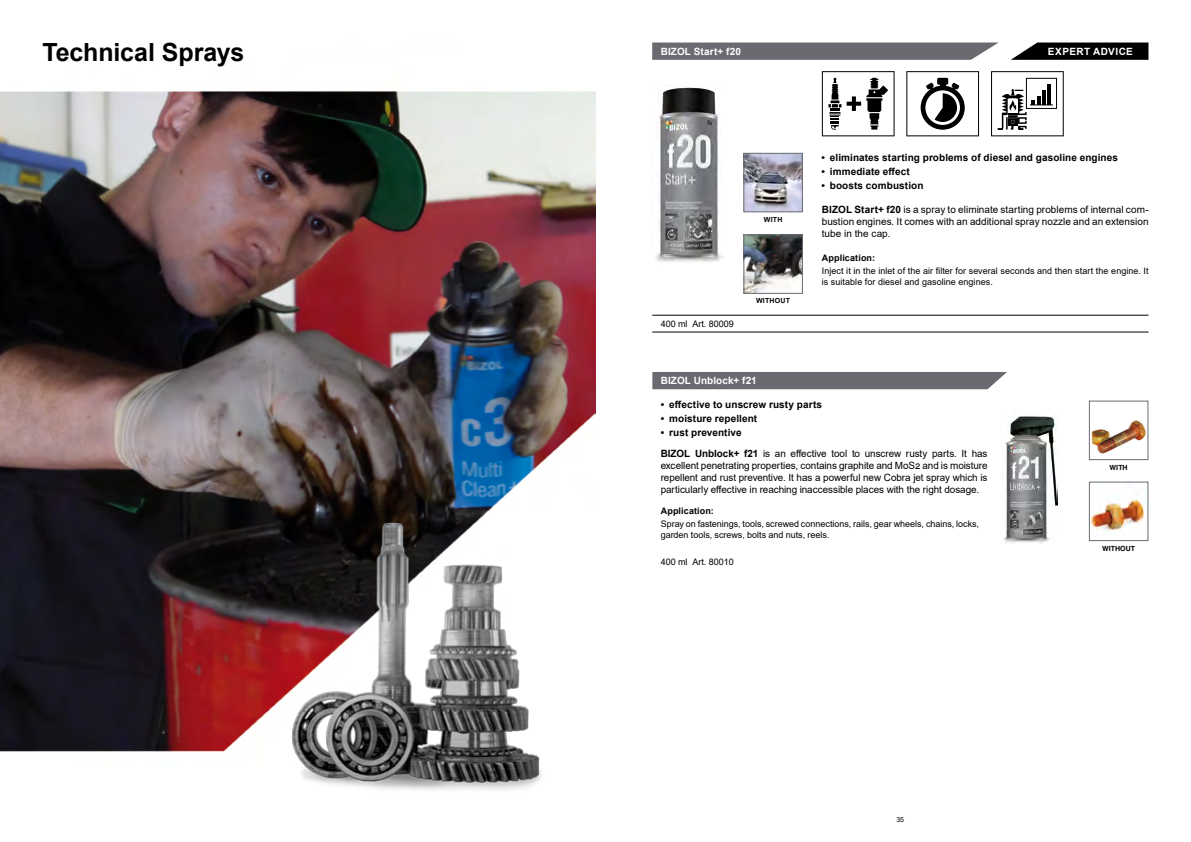
<style>
.page{position:relative;width:1191px;height:842px;background:#fff}
.page>*{position:absolute;margin:0;border:0;box-sizing:border-box;transform-origin:0 0}
.t1{font:700 25px "Arial";letter-spacing:-.005em;color:#000}
.t2{font:10px/12px "Arial";color:#000;text-align:justify}
.t3{font:700 10px "Arial";letter-spacing:.01em;color:#000}
.t4{font:700 10px "Arial";letter-spacing:.015em;color:#fff}
.t5{font:700 10px "Arial";letter-spacing:.045em;color:#fff}
.t6{font:9px/11px "Arial";color:#000}
.t7{font:700 9px "Arial";letter-spacing:.015em;color:#000}
.t8{font:700 7px "Arial";letter-spacing:.03em;color:#000}
.t9{font:700 7px "Helios";color:#000}
.t10{font:7px "Arial";color:#000}
.s1{font-weight:700}
</style>
<div class="page">
<img style="left:0;top:91px;width:595px;height:661px">
<svg style="left:652px;top:43px;width:346px;height:17px;background:#707277"></svg>
<svg style="left:1011px;top:43px;width:137px;height:17px;background:#1a1a1a"></svg>
<img style="left:656px;top:87px;width:66px;height:175px">
<hr style="left:652px;top:332px;width:496px;height:1px;background:#000">
<hr style="left:652px;top:315px;width:496px;height:1px;background:#000">
<svg style="left:991px;top:71px;width:72px;height:65px"></svg>
<svg style="left:906px;top:71px;width:73px;height:65px"></svg>
<svg style="left:822px;top:71px;width:72px;height:65px"></svg>
<img style="left:745px;top:236px;width:56px;height:56px">
<div style="left:743px;top:234px;width:60px;height:60px;border:1px solid #696b70"></div>
<img style="left:745px;top:155px;width:56px;height:55px">
<div style="left:743px;top:153px;width:60px;height:59px;border:1px solid #696b70"></div>
<img style="left:256px;top:520px;width:326px;height:270px">
<div style="left:652px;top:372px;width:355px;height:17px;background:#696b70"></div>
<img style="left:1001px;top:414px;width:57px;height:129px">
<img style="left:1091px;top:420px;width:55px;height:34px">
<div style="left:1088px;top:401px;width:60px;height:59px;border:1px solid #696b70"></div>
<img style="left:1091px;top:493px;width:55px;height:39px">
<div style="left:1088px;top:482px;width:60px;height:59px;border:1px solid #696b70"></div>
<h1 class="t1" style="left:43px;top:34px;width:203px">Technical Sprays</h1>
<p class="t4" style="left:660px;top:44px;width:82px">BIZOL Start+ f20</p>
<p class="t5" style="left:1048px;top:44px;width:86px">EXPERT ADVICE</p>
<p class="t8" style="left:764px;top:214px;width:20px">WITH</p>
<p class="t6" style="left:660px;top:318px;width:75px">400 ml Art. 80009</p>
<p class="t8" style="left:756px;top:296px;width:36px">WITHOUT</p>
<p class="t4" style="left:660px;top:374px;width:97px">BIZOL Unblock+ f21</p>
<p class="t3" style="left:821px;top:150px;width:298px">• eliminates starting problems of diesel and gasoline engines</p>
<p class="t3" style="left:821px;top:164px;width:90px">• immediate effect</p>
<p class="t3" style="left:821px;top:178px;width:104px">• boosts combustion</p>
<p class="t2" style="left:822px;top:203px;width:328px"><span class="s1">BIZOL Start+ f20</span> is a spray to eliminate starting problems of internal com&shy;bustion engines. It comes with an additional spray nozzle and an extension tube in the cap.</p>
<p class="t7" style="left:822px;top:251px;width:55px">Application:</p>
<p class="t6" style="left:822px;top:265px;width:328px">Inject it in the inlet of the air filter for several seconds and then start the engine. It is suitable for diesel and gasoline engines.</p>
<p class="t3" style="left:660px;top:397px;width:163px">• effective to unscrew rusty parts</p>
<p class="t3" style="left:660px;top:411px;width:98px">• moisture repellent</p>
<p class="t3" style="left:660px;top:425px;width:82px">• rust preventive</p>
<p class="t2" style="left:660px;top:448px;width:328px"><span class="s1">BIZOL Unblock+ f21</span> is an effective tool to unscrew rusty parts. It has excellent penetrating properties, contains graphite and MoS2 and is moisture repellent and rust preventive. It has a powerful new Cobra jet spray which is particularly effective in reaching inaccessible places with the right dosage.</p>
<p class="t7" style="left:660px;top:505px;width:55px">Application:</p>
<p class="t6" style="left:660px;top:518px;width:320px">Spray on fastenings, tools, screwed connections, rails, gear wheels, chains, locks, garden tools, screws, bolts and nuts, reels.</p>
<p class="t6" style="left:660px;top:556px;width:75px">400 ml Art. 80010</p>
<p class="t10" style="left:896px;top:815px;width:9px">35</p>
<p class="t9" style="left:1109px;top:463px;width:20px">WITH</p>
<p class="t9" style="left:1102px;top:544px;width:34px">WITHOUT</p>
</div>
